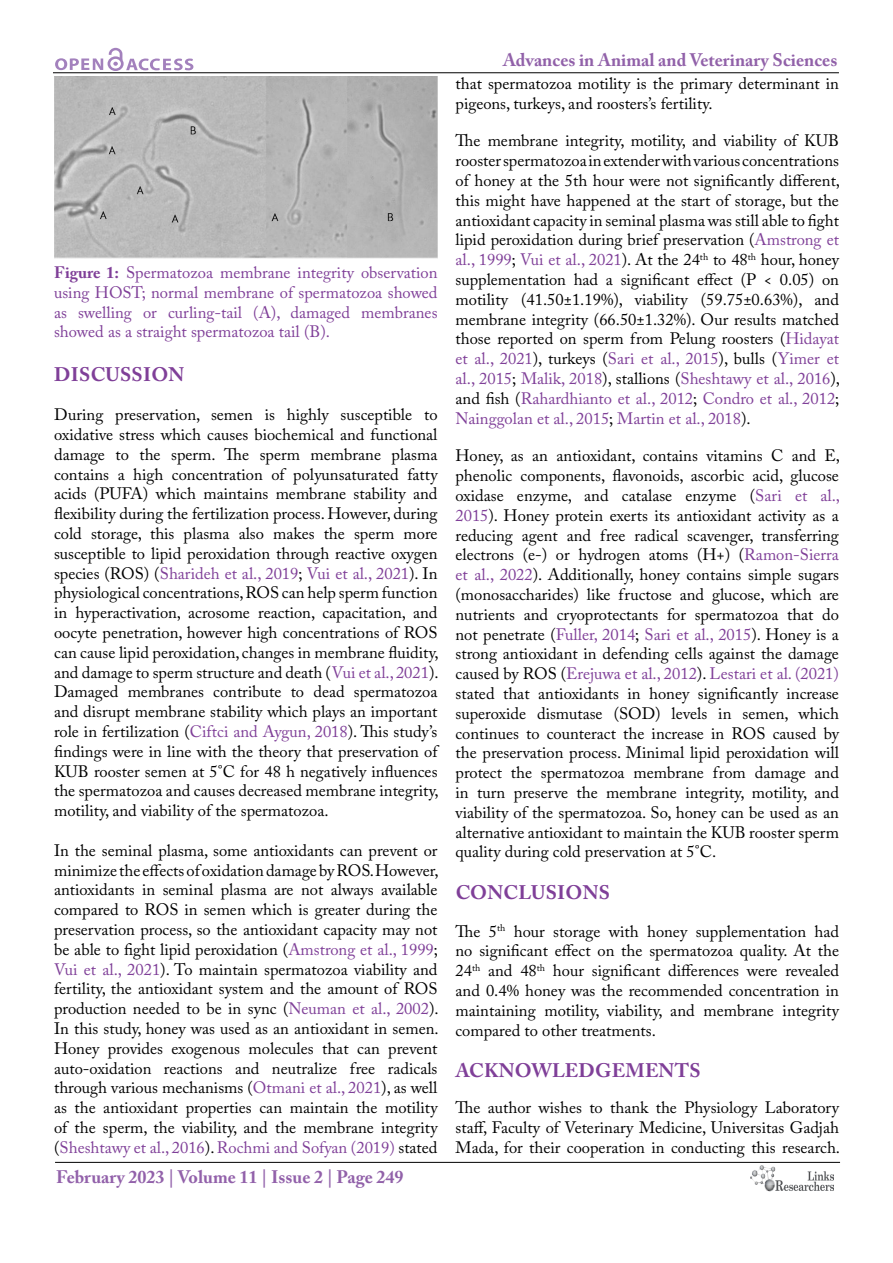
<style>
.page{position:relative;width:893px;height:1263px;background:#fff}
.page>*{position:absolute;margin:0;border:0;box-sizing:border-box;transform-origin:0 0}
.t1{font:700 19.5px "Adobe Caslon Pro";letter-spacing:.015em;color:#7f3f98}
.t2{font:700 18px "Adobe Caslon Pro";color:#9161a9}
.t3{font:700 18px "Adobe Caslon Pro";color:#9261aa}
.t4{font:16.5px/19.8px "Adobe Caslon Pro";color:#000;text-align:justify}
.t5{font:16.5px/19.8px "Adobe Caslon Pro";color:#7f3f98;text-align:justify}
.s1{font-weight:700}
.s2{color:#7f3f98}
.s3{color:#9161a9}
</style>
<div class="page">
<hr style="left:53px;top:72px;width:786px;height:1px;background:#000">
<hr style="left:55px;top:1162px;width:785px;height:1px;background:#000">
<svg style="left:55px;top:48px;width:138px;height:23px"></svg>
<img style="left:750px;top:1166px;width:83px;height:26px">
<img style="left:54px;top:77px;width:383px;height:181px">
<p class="t5" style="left:54px;top:262px;width:385px"><span class="s1">Figure 1:</span> Spermatozoa membrane integrity observation using HOST; normal membrane of spermatozoa showed as swelling or curling-tail (A), damaged membranes showed as a straight spermatozoa tail (B).</p>
<p class="t1" style="left:54px;top:362px;width:132px">DISCUSSION</p>
<p class="t4" style="left:54px;top:404px;width:386px">During preservation, semen is highly susceptible to oxidative stress which causes biochemical and functional damage to the sperm. The sperm membrane plasma contains a high concentration of polyunsaturated fatty acids (PUFA) which maintains membrane stability and flexibility during the fertilization process. However, during cold storage, this plasma also makes the sperm more susceptible to lipid peroxidation through reactive oxygen species (ROS) (<span class="s2">Sharideh et al., 2019</span>; <span class="s2">Vui et al., 2021</span>). In physiological concentrations, ROS can help sperm function in hyperactivation, acrosome reaction, capacitation, and oocyte penetration, however high concentrations of ROS can cause lipid peroxidation, changes in membrane fluidity, and damage to sperm structure and death (<span class="s2">Vui et al., 2021</span>).<br>Damaged membranes contribute to dead spermatozoa and disrupt membrane stability which plays an important role in fertilization (<span class="s2">Ciftci and Aygun, 2018</span>). This study’s findings were in line with the theory that preservation of KUB rooster semen at 5°C for 48 h negatively influences the spermatozoa and causes decreased membrane integrity, motility, and viability of the spermatozoa.</p>
<p class="t4" style="left:54px;top:840px;width:386px">In the seminal plasma, some antioxidants can prevent or minimize the effects of oxidation damage by ROS. However, antioxidants in seminal plasma are not always available compared to ROS in semen which is greater during the preservation process, so the antioxidant capacity may not be able to fight lipid peroxidation (<span class="s2">Amstrong et al., 1999</span>; <span class="s2">Vui et al., 2021</span>). To maintain spermatozoa viability and fertility, the antioxidant system and the amount of ROS production needed to be in sync (<span class="s2">Neuman et al., 2002</span>).<br>In this study, honey was used as an antioxidant in semen.<br>Honey provides exogenous molecules that can prevent auto-oxidation reactions and neutralize free radicals through various mechanisms (<span class="s2">Otmani et al., 2021</span>), as well as the antioxidant properties can maintain the motility of the sperm, the viability, and the membrane integrity (<span class="s2">Sheshtawy et al., 2016</span>). <span class="s2">Rochmi and Sofyan (2019)</span> stated</p>
<p class="t3" style="left:56px;top:1166px;width:349px">February 2023 | Volume 11 | Issue 2 <span class="s3">| Page 249</span></p>
<p class="t2" style="left:503px;top:50px;width:336px">Advances in Animal and Veterinary Sciences</p>
<p class="t4" style="left:456px;top:73px;width:385px">that spermatozoa motility is the primary determinant in pigeons, turkeys, and roosters’s fertility.</p>
<p class="t4" style="left:455px;top:131px;width:386px">The membrane integrity, motility, and viability of KUB rooster spermatozoa in extender with various concentrations of honey at the 5th hour were not significantly different, this might have happened at the start of storage, but the antioxidant capacity in seminal plasma was still able to fight lipid peroxidation during brief preservation (<span class="s2">Amstrong et al., 1999</span>; <span class="s2">Vui et al., 2021</span>). At the 24<sup>th</sup> to 48<sup>th</sup> hour, honey supplementation had a significant effect (P &lt; 0.05) on motility (41.50±1.19%), viability (59.75±0.63%), and membrane integrity (66.50±1.32%). Our results matched those reported on sperm from Pelung roosters (<span class="s2">Hidayat et al., 2021</span>), turkeys (<span class="s2">Sari et al., 2015</span>), bulls (<span class="s2">Yimer et al., 2015</span>; <span class="s2">Malik, 2018</span>), stallions (<span class="s2">Sheshtawy et al., 2016</span>), and fish (<span class="s2">Rahardhianto et al., 2012</span>; <span class="s2">Condro et al., 2012</span>; <span class="s2">Nainggolan et al., 2015</span>; <span class="s2">Martin et al., 2018</span>).</p>
<p class="t4" style="left:455px;top:446px;width:386px">Honey, as an antioxidant, contains vitamins C and E, phenolic components, flavonoids, ascorbic acid, glucose oxidase enzyme, and catalase enzyme (<span class="s2">Sari et al., 2015</span>). Honey protein exerts its antioxidant activity as a reducing agent and free radical scavenger, transferring electrons (e-) or hydrogen atoms (H+) (<span class="s2">Ramon-Sierra et al., 2022</span>). Additionally, honey contains simple sugars (monosaccharides) like fructose and glucose, which are nutrients and cryoprotectants for spermatozoa that do not penetrate (<span class="s2">Fuller, 2014</span>; <span class="s2">Sari et al., 2015</span>). Honey is a strong antioxidant in defending cells against the damage caused by ROS (<span class="s2">Erejuwa et al., 2012</span>). <span class="s2">Lestari et al. (2021) </span>stated that antioxidants in honey significantly increase superoxide dismutase (SOD) levels in semen, which continues to counteract the increase in ROS caused by the preservation process. Minimal lipid peroxidation will protect the spermatozoa membrane from damage and in turn preserve the membrane integrity, motility, and viability of the spermatozoa. So, honey can be used as an alternative antioxidant to maintain the KUB rooster sperm quality during cold preservation at 5°C.</p>
<p class="t1" style="left:456px;top:881px;width:156px">CONCLUSIONS</p>
<p class="t4" style="left:455px;top:921px;width:385px">The 5<sup>th</sup> hour storage with honey supplementation had no significant effect on the spermatozoa quality. At the 24<sup>th</sup> and 48<sup>th</sup> hour significant differences were revealed and 0.4% honey was the recommended concentration in maintaining motility, viability, and membrane integrity compared to other treatments.</p>
<p class="t1" style="left:456px;top:1059px;width:246px">ACKNOWLEDGEMENTS</p>
<p class="t4" style="left:455px;top:1097px;width:386px">The author wishes to thank the Physiology Laboratory staff, Faculty of Veterinary Medicine, Universitas Gadjah Mada, for their cooperation in conducting this research.</p>
</div>
